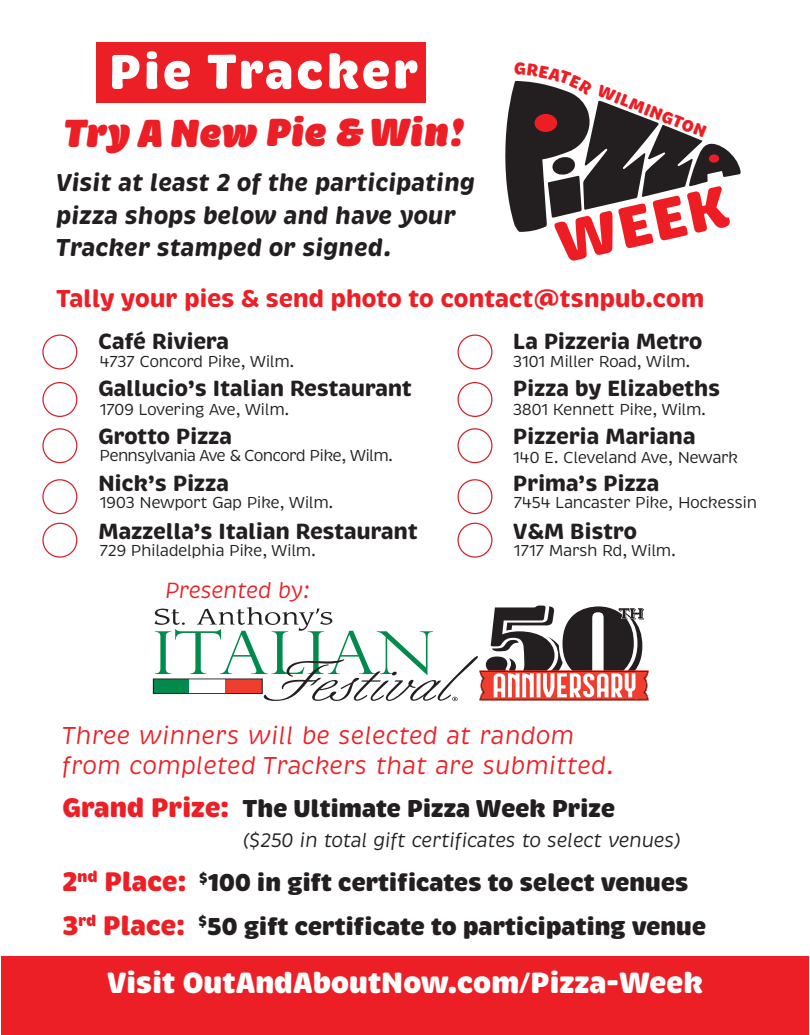
<style>
.page{position:relative;width:810px;height:1035px;background:#fff}
.page>*{position:absolute;margin:0;border:0;box-sizing:border-box;transform-origin:0 0}
.t1{font:900 60px "Brevia";color:#ee1d23}
.t2{font:900 50px "Brevia";letter-spacing:.04em;color:#fff}
.t3{font:italic 900 40px "Brevia";letter-spacing:-.02em;color:#ed1f26}
.t4{font:900 30px "Brevia";letter-spacing:-.02em;color:#fff}
.t5{font:900 25px/43.8px "Brevia";letter-spacing:-.02em;color:#231f20}
.t6{font:italic 700 25px/32.5px "Brevia";letter-spacing:-.01em;color:#231f20}
.t7{font:italic 25px/30px "Brevia";color:#ed1f26}
.t8{font:700 25px "Brevia";letter-spacing:-.02em;color:#ed1f26}
.t9{font:700 22.5px/47.5px "Brevia";letter-spacing:-.02em;color:#231f20}
.t10{font:italic 22.5px "Brevia";letter-spacing:-.02em;color:#ed1f26}
.t11{font:italic 20px "Brevia";letter-spacing:-.02em;color:#231f20}
.t12{font:900 17px "Brevia";color:#ee1d23}
.t13{font:16.25px "Brevia";letter-spacing:-.03em;color:#231f20}
.t14{font:16.25px "Brevia";letter-spacing:-.05em;color:#231f20}
.s1{font-size:27.5px;color:#ed1f26}
</style>
<div class="page">
<div style="left:1px;top:956px;width:808px;height:79px;background:#ed1f26"></div>
<div style="left:97px;top:42px;width:329px;height:61px;background:#ed1f26"></div>
<div style="left:153px;top:679px;width:110px;height:15px;border:1px solid #231f20"></div>
<svg style="left:155px;top:606px;width:494px;height:95px"></svg>
<div style="left:42px;top:334px;width:35px;height:36px;border:1px solid #d1232a;border-radius:50%"></div>
<div style="left:42px;top:382px;width:35px;height:35px;border:1px solid #d1232a;border-radius:50%"></div>
<div style="left:42px;top:428px;width:35px;height:35px;border:1px solid #d1232a;border-radius:50%"></div>
<div style="left:42px;top:479px;width:35px;height:35px;border:1px solid #d1232a;border-radius:50%"></div>
<div style="left:42px;top:523px;width:35px;height:35px;border:1px solid #d1232a;border-radius:50%"></div>
<div style="left:457px;top:334px;width:35px;height:36px;border:1px solid #d1232a;border-radius:50%"></div>
<div style="left:457px;top:382px;width:35px;height:35px;border:1px solid #d1232a;border-radius:50%"></div>
<div style="left:457px;top:428px;width:35px;height:35px;border:1px solid #d1232a;border-radius:50%"></div>
<div style="left:457px;top:479px;width:35px;height:35px;border:1px solid #d1232a;border-radius:50%"></div>
<div style="left:457px;top:523px;width:35px;height:35px;border:1px solid #d1232a;border-radius:50%"></div>
<svg style="left:505px;top:80px;width:236px;height:152px"></svg>
<h2 class="t2" style="left:109px;top:40px;width:312px">Pie Tracker</h2>
<h3 class="t3" style="left:64px;top:107px;width:401px">Try A New Pie &amp; Win!</h3>
<p class="t12" style="left:602px;top:80px;width:117px;rotate:21deg">WILMINGTON</p>
<h3 class="t6" style="left:56px;top:167px;width:420px">Visit at least 2 of the participating pizza shops below and have your<br>Tracker stamped or signed.</h3>
<h3 class="t8" style="left:56px;top:283px;width:650px">Tally your pies &amp; send photo to contact@tsnpub.com</h3>
<h1 class="t1" style="left:548px;top:207px;width:177px;rotate:-13deg">WEEK</h1>
<h3 class="t9" style="left:98px;top:318px;width:321px">Café Riviera<br>Gallucio’s Italian Restaurant<br>Grotto Pizza<br>Nick’s Pizza<br>Mazzella’s Italian Restaurant</h3>
<p class="t13" style="left:100px;top:352px;width:196px">4737 Concord Pike, Wilm.</p>
<p class="t13" style="left:100px;top:399px;width:191px">1709 Lovering Ave, Wilm.</p>
<p class="t14" style="left:100px;top:446px;width:295px">Pennsylvania Ave &amp; Concord Pike, Wilm.</p>
<p class="t13" style="left:100px;top:492px;width:235px">1903 Newport Gap Pike, Wilm.</p>
<p class="t13" style="left:100px;top:540px;width:218px">729 Philadelphia Pike, Wilm.</p>
<h3 class="t10" style="left:165px;top:577px;width:146px">Presented by:</h3>
<h3 class="t9" style="left:513px;top:318px;width:209px">La Pizzeria Metro<br>Pizza by Elizabeths<br>Pizzeria Mariana<br>Prima’s Pizza<br>V&amp;M Bistro</h3>
<p class="t13" style="left:513px;top:352px;width:179px">3101 Miller Road, Wilm.</p>
<p class="t13" style="left:513px;top:399px;width:195px">3801 Kennett Pike, Wilm.</p>
<p class="t13" style="left:513px;top:447px;width:227px">140 E. Cleveland Ave, Newark</p>
<p class="t13" style="left:514px;top:492px;width:245px">7454 Lancaster Pike, Hockessin</p>
<p class="t13" style="left:514px;top:540px;width:164px">1717 Marsh Rd, Wilm.</p>
<h3 class="t7" style="left:62px;top:720px;width:553px">Three winners will be selected at random from completed Trackers that are submitted.</h3>
<h3 class="t5" style="left:62px;top:787px;width:555px"><span class="s1">Grand Prize:</span> The Ultimate Pizza Week Prize</h3>
<p class="t11" style="left:242px;top:828px;width:441px">($250 in total gift certificates to select venues)</p>
<h3 class="t5" style="left:62px;top:861px;width:646px"><span class="s1">2</span><sup>nd</sup> <span class="s1">Place:</span> <sup>$</sup>100 in gift certificates to select venues<br><span class="s1">3</span><sup>rd</sup> <span class="s1">Place:</span> <sup>$</sup>50 gift certificate to participating venue</h3>
<h3 class="t4" style="left:107px;top:964px;width:598px">Visit OutAndAboutNow.com/Pizza-Week</h3>
</div>
